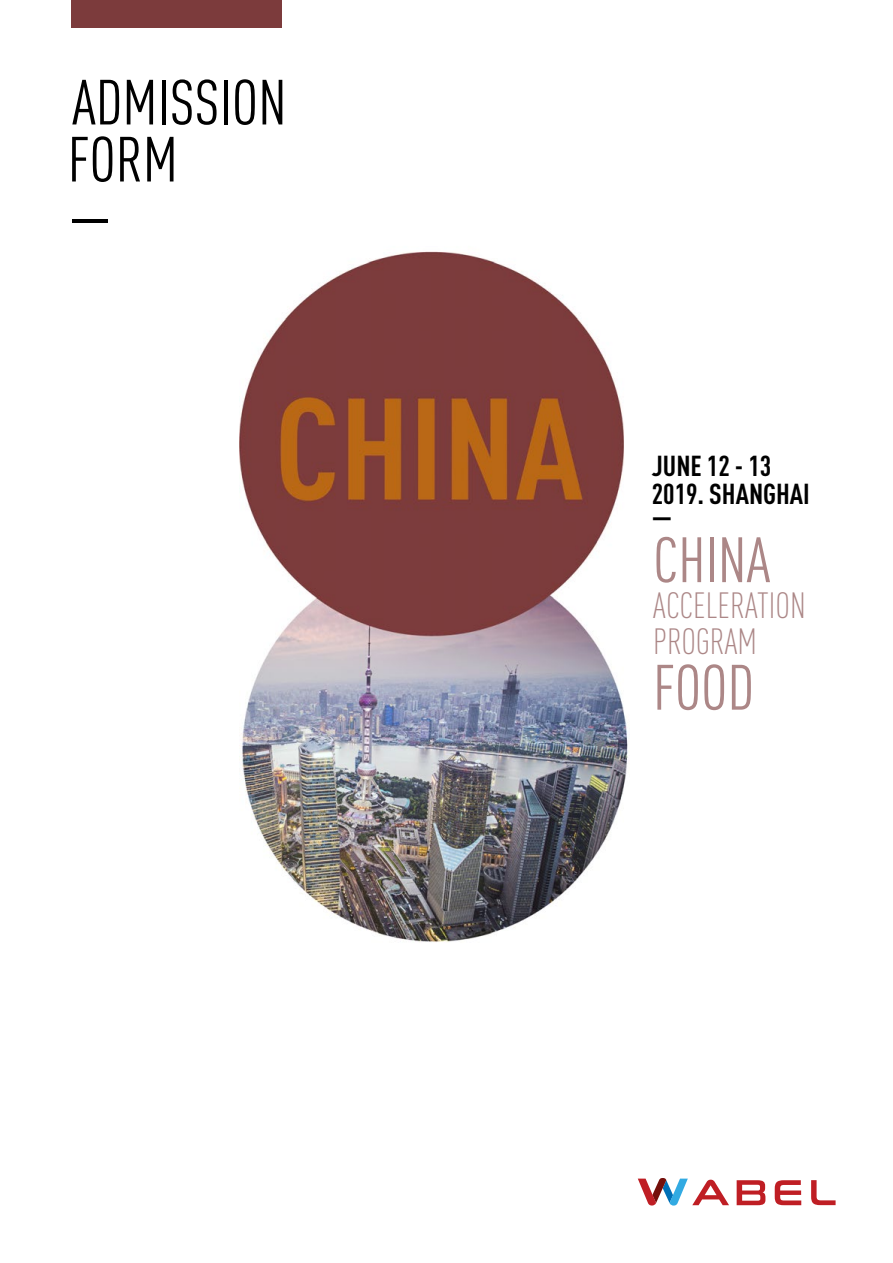
<style>
.page{position:relative;width:893px;height:1263px;background:#fff}
.page>*{position:absolute;margin:0;border:0;box-sizing:border-box;transform-origin:0 0}
.t1{font:condensed 63px "DIN Pro";color:#ac8787}
.t2{font:condensed 62.7px/57px "DIN Pro";color:#000}
.t3{font:300 condensed 36px/36px "DIN Pro";color:#ac8787}
.t4{font:700 condensed 28.5px/28.5px "DIN Pro";color:#000}
</style>
<div class="page">
<svg style="left:811px;top:1180px;width:25px;height:25px"></svg>
<svg style="left:737px;top:1180px;width:28px;height:25px"></svg>
<svg style="left:775px;top:1180px;width:26px;height:25px"></svg>
<svg style="left:638px;top:1178px;width:91px;height:27px"></svg>
<div style="left:72px;top:0;width:210px;height:27px;background:#7c3b3c"></div>
<img style="left:240px;top:251px;width:390px;height:691px">
<h2 class="t2" style="left:68px;top:69px;width:220px">ADMISSION<br>FORM<br>—</h2>
<p class="t4" style="left:652px;top:449px;width:160px">JUNE 12 - 13<br>2019. SHANGHAI</p>
<p class="t4" style="left:652px;top:500px;width:22px">—</p>
<h1 class="t1" style="left:653px;top:514px;width:119px">CHINA</h1>
<p class="t3" style="left:653px;top:585px;width:154px">ACCELERATION<br>PROGRAM</p>
<h1 class="t1" style="left:653px;top:642px;width:103px">FOOD</h1>
</div>
